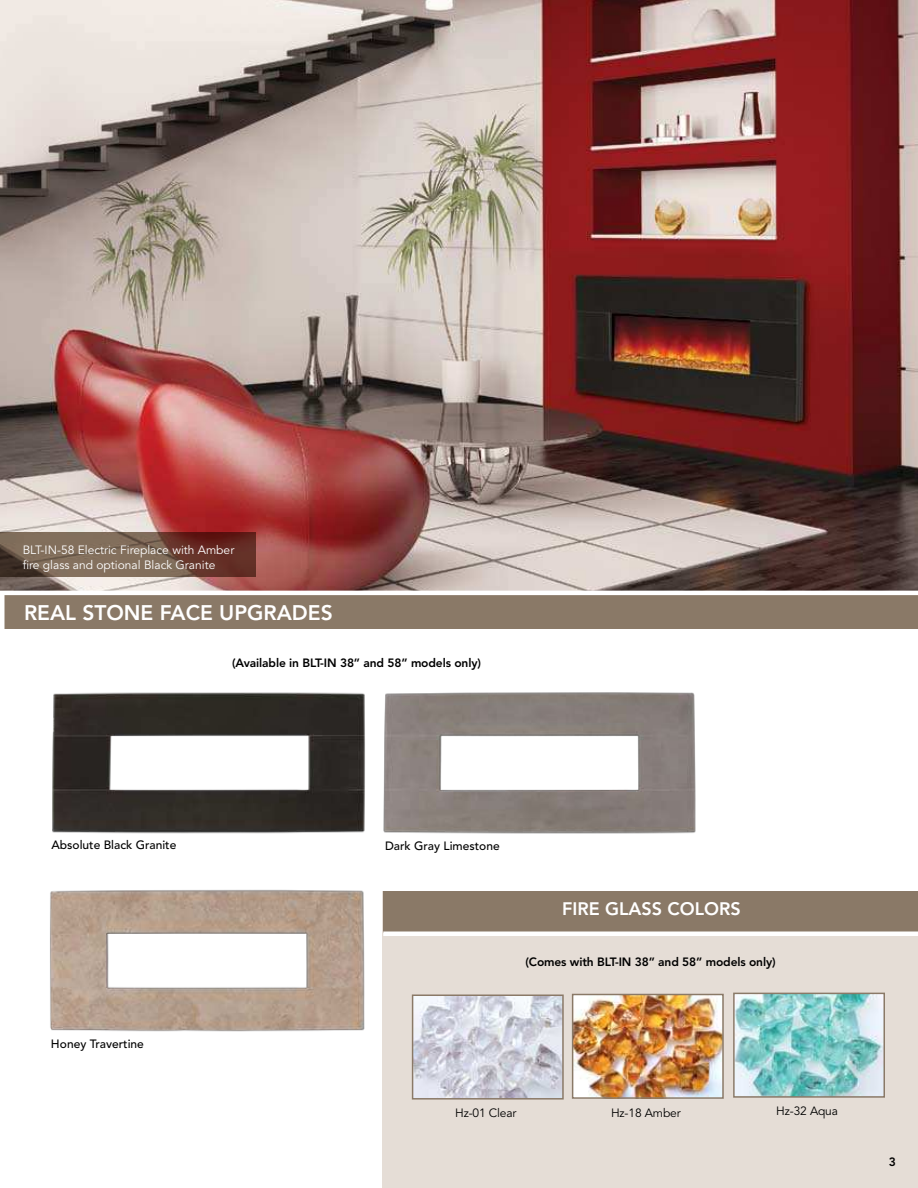
<style>
.page{position:relative;width:918px;height:1188px;background:#fff}
.page>*{position:absolute;margin:0;border:0;box-sizing:border-box;transform-origin:0 0}
.t1{font:800 21px "Avenir";color:#fff}
.t2{font:800 18px "Avenir";color:#fff}
.t3{font:800 12px "Avenir";letter-spacing:-.01em;color:#000}
.t4{font:12px/14.4px "Avenir";color:#fff}
.t5{font:500 12px "Avenir";color:#000}
.t6{font:12px "Avenir";letter-spacing:-.01em;color:#000}
</style>
<div class="page">
<div style="left:383px;top:891px;width:535px;height:297px;background:#e5ddd6"></div>
<img style="left:0;top:0;width:918px;height:591px">
<svg style="left:0;top:532px;width:255px;height:44px;background:#725345"></svg>
<div style="left:0;top:594px;width:918px;height:34px;background:#8a7967"></div>
<hr style="left:0;top:591px;width:918px;height:4px;background:#fff">
<img style="left:52px;top:692px;width:313px;height:142px">
<img style="left:383px;top:692px;width:313px;height:142px">
<img style="left:50px;top:889px;width:315px;height:143px">
<div style="left:0;top:594px;width:5px;height:594px;background:#fff"></div>
<img style="left:415px;top:997px;width:146px;height:100px">
<div style="left:412px;top:994px;width:152px;height:106px;border:2px solid #8a7967"></div>
<img style="left:575px;top:997px;width:146px;height:99px">
<div style="left:572px;top:994px;width:152px;height:105px;border:2px solid #8a7967"></div>
<img style="left:736px;top:996px;width:146px;height:99px">
<div style="left:733px;top:993px;width:152px;height:105px;border:2px solid #8a7967"></div>
<div style="left:383px;top:891px;width:535px;height:42px;background:#8a7967"></div>
<div style="left:383px;top:931px;width:535px;height:5px;background:#fff"></div>
<p class="t4" style="left:23px;top:544px;width:213px">BLT-IN-58 Electric Fireplace with Amber fire glass and optional Black Granite</p>
<h1 class="t1" style="left:24px;top:604px;width:310px">REAL STONE FACE UPGRADES</h1>
<p class="t3" style="left:232px;top:658px;width:250px">(Available in BLT-IN 38” and 58” models only)</p>
<p class="t5" style="left:51px;top:840px;width:126px">Absolute Black Granite</p>
<p class="t5" style="left:385px;top:841px;width:116px">Dark Gray Limestone</p>
<h2 class="t2" style="left:562px;top:902px;width:180px">FIRE GLASS COLORS</h2>
<p class="t3" style="left:526px;top:957px;width:252px">(Comes with BLT-IN 38” and 58” models only)</p>
<p class="t5" style="left:51px;top:1039px;width:94px">Honey Travertine</p>
<p class="t6" style="left:455px;top:1108px;width:63px">Hz-01 Clear</p>
<p class="t6" style="left:611px;top:1107px;width:71px">Hz-18 Amber</p>
<p class="t6" style="left:776px;top:1106px;width:63px">Hz-32 Aqua</p>
<p class="t3" style="left:889px;top:1156px;width:9px">3</p>
</div>
